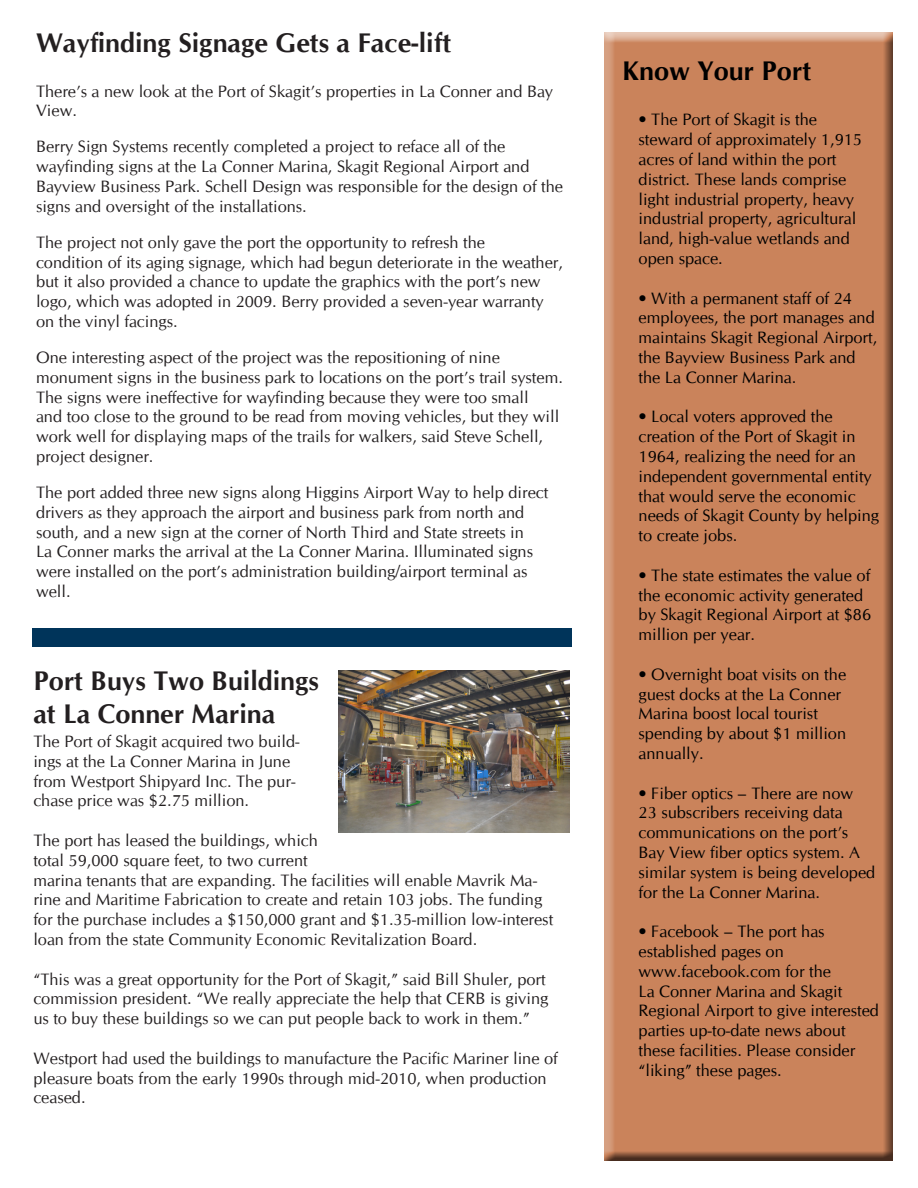
<style>
.page{position:relative;width:918px;height:1188px;background:#fff}
.page>*{position:absolute;margin:0;border:0;box-sizing:border-box;transform-origin:0 0}
.Heading_1{font:700 27px/32.4px "CG Omega";color:#231f20}
.t1{font:700 27px "CG Omega";color:#000}
.t2{font:16.5px/19.8px "CG Omega";color:#231f20}
.t3{font:16.5px/19.8px "CG Omega";color:#000}
</style>
<div class="page">
<div style="left:33px;top:628px;width:539px;height:18px;background:#00345a"></div>
<div style="left:599px;top:30px;width:299px;height:1132px;background:#231f20;opacity:.75"></div>
<img style="left:338px;top:671px;width:231px;height:161px">
<p class="Heading_1" style="left:36px;top:27px;width:417px">Wayfinding Signage Gets a Face-lift</p>
<p class="t2" style="left:36px;top:81px;width:519px">There’s a new look at the Port of Skagit’s properties in La Conner and Bay<br>View.</p>
<p class="t2" style="left:36px;top:137px;width:471px">Berry Sign Systems recently completed a project to reface all of the</p>
<p class="t2" style="left:36px;top:157px;width:529px">wayfinding signs at the La Conner Marina, Skagit Regional Airport and<br>Bayview Business Park. Schell Design was responsible for the design of the signs and oversight of the installations.</p>
<p class="t2" style="left:36px;top:232px;width:451px">The project not only gave the port the opportunity to refresh the</p>
<p class="t2" style="left:36px;top:252px;width:528px">condition of its aging signage, which had begun deteriorate in the weather, but it also provided a chance to update the graphics with the port’s new logo, which was adopted in 2009. Berry provided a seven-year warranty on the vinyl facings.</p>
<p class="t2" style="left:36px;top:348px;width:465px">One interesting aspect of the project was the repositioning of nine</p>
<p class="t2" style="left:36px;top:367px;width:529px">monument signs in the business park to locations on the port’s trail system.<br>The signs were ineffective for wayfinding because they were too small<br>and too close to the ground to be read from moving vehicles, but they will work well for displaying maps of the trails for walkers, said Steve Schell, project designer.</p>
<p class="t2" style="left:36px;top:483px;width:514px">The port added three new signs along Higgins Airport Way to help direct drivers as they approach the airport and business park from north and south, and a new sign at the corner of North Third and State streets in</p>
<p class="t2" style="left:36px;top:542px;width:499px">La Conner marks the arrival at the La Conner Marina. Illuminated signs were installed on the port’s administration building/airport terminal as well.</p>
<p class="Heading_1" style="left:33px;top:665px;width:287px">Port Buys Two Buildings at La Conner Marina</p>
<p class="t2" style="left:33px;top:732px;width:268px">The Port of Skagit acquired two build&shy;ings at the La Conner Marina in June from Westport Shipyard Inc. The pur&shy;chase price was $2.75 million.</p>
<p class="t2" style="left:33px;top:831px;width:521px">The port has leased the buildings, which<br>total 59,000 square feet, to two current<br>marina tenants that are expanding. The facilities will enable Mavrik Ma&shy;rine and Maritime Fabrication to create and retain 103 jobs. The funding for the purchase includes a $150,000 grant and $1.35-million low-interest loan from the state Community Economic Revitalization Board.</p>
<p class="t2" style="left:33px;top:969px;width:517px">“This was a great opportunity for the Port of Skagit,” said Bill Shuler, port commission president. “We really appreciate the help that CERB is giving us to buy these buildings so we can put people back to work in them.”</p>
<p class="t2" style="left:33px;top:1048px;width:526px">Westport had used the buildings to manufacture the Pacific Mariner line of pleasure boats from the early 1990s through mid-2010, when production ceased.</p>
<h1 class="t1" style="left:622px;top:54px;width:191px">Know Your Port</h1>
<p class="t3" style="left:639px;top:110px;width:225px">• The Port of Skagit is the steward of approximately 1,915 acres of land within the port district. These lands comprise light industrial property, heavy industrial property, agricultural land, high-value wetlands and open space.</p>
<p class="t3" style="left:639px;top:288px;width:240px">• With a permanent staff of 24 employees, the port manages and maintains Skagit Regional Airport, the Bayview Business Park and the La Conner Marina.</p>
<p class="t3" style="left:639px;top:407px;width:242px">• Local voters approved the creation of the Port of Skagit in<br>1964, realizing the need for an independent governmental entity that would serve the economic needs of Skagit County by helping to create jobs.</p>
<p class="t3" style="left:639px;top:565px;width:234px">• The state estimates the value of the economic activity generated by Skagit Regional Airport at $86 million per year.</p>
<p class="t3" style="left:639px;top:664px;width:209px">• Overnight boat visits on the guest docks at the La Conner<br>Marina boost local tourist spending by about $1 million annually.</p>
<p class="t3" style="left:639px;top:783px;width:238px">• Fiber optics – There are now<br>23 subscribers receiving data communications on the port’s<br>Bay View fiber optics system. A similar system is being developed for the La Conner Marina.</p>
<p class="t3" style="left:639px;top:922px;width:242px">• Facebook – The port has established pages on www.facebook.com for the<br>La Conner Marina and Skagit<br>Regional Airport to give interested parties up-to-date news about these facilities. Please consider “liking” these pages.</p>
</div>
